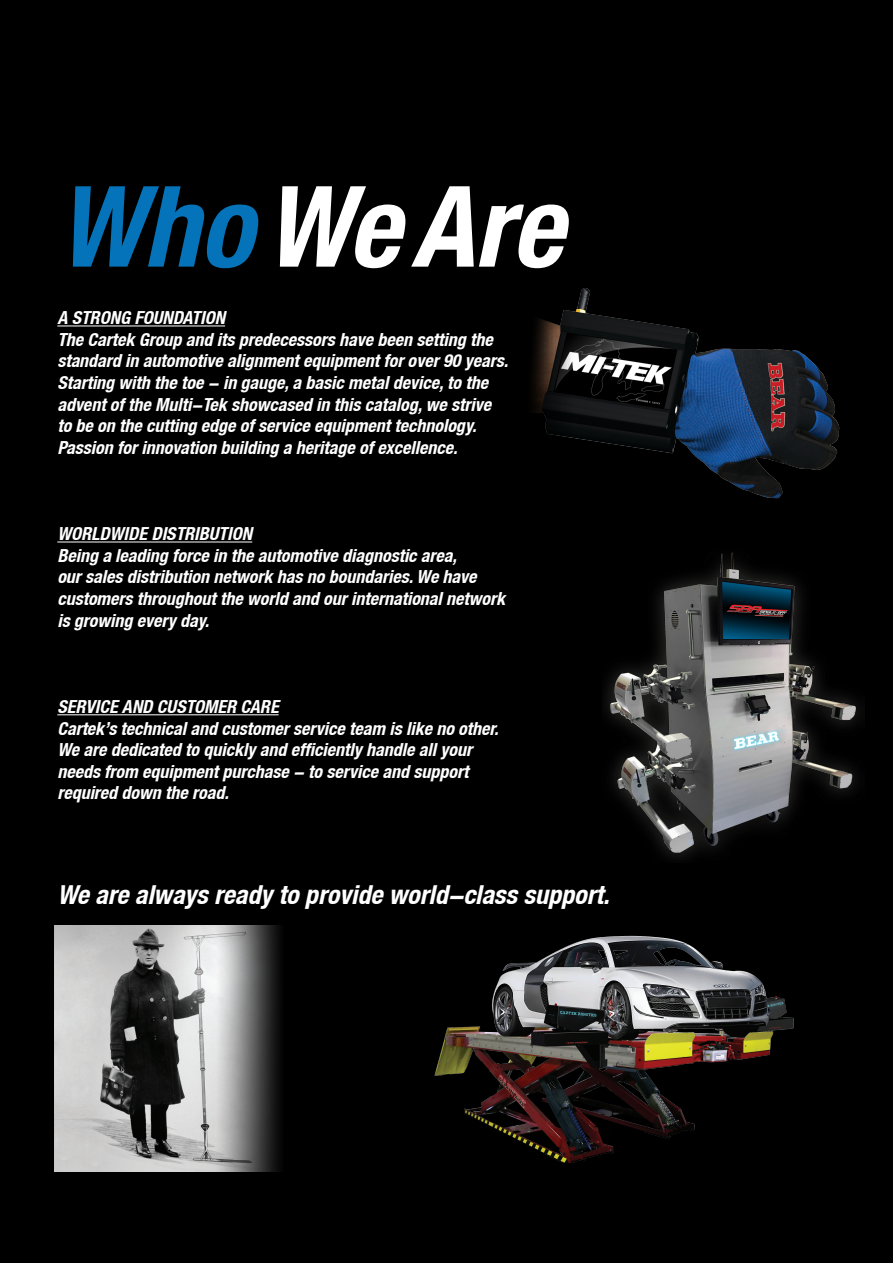
<style>
.page{position:relative;width:893px;height:1263px;background:#000}
.page>*{position:absolute;margin:0;border:0;box-sizing:border-box;transform-origin:0 0}
.t1{font:italic 700 condensed 112.5px "Helvetica Neue LT";color:#fff}
.t2{font:italic 700 condensed 26.1px "Helvetica Neue LT";color:#fff}
.t3{font:italic 700 condensed 18px/21.6px "Helvetica Neue LT";color:#fff}
.s1{color:#0473b9}
</style>
<div class="page">
<hr style="left:57px;top:325px;width:168px;height:1px;background:#fff">
<hr style="left:57px;top:541px;width:195px;height:1px;background:#fff">
<hr style="left:57px;top:714px;width:222px;height:1px;background:#fff">
<img style="left:434px;top:935px;width:360px;height:227px">
<img style="left:533px;top:288px;width:307px;height:211px">
<img style="left:606px;top:552px;width:254px;height:306px">
<img style="left:54px;top:926px;width:226px;height:245px">
<h1 class="t1" style="left:57px;top:158px;width:507px"><span class="s1">Who</span> We Are</h1>
<p class="t3" style="left:57px;top:307px;width:452px">A STRONG FOUNDATION<br>The Cartek Group and its predecessors have been setting the standard in automotive alignment equipment for over 90 years.<br>Starting with the toe - in gauge, a basic metal device, to the advent of the Multi-Tek showcased in this catalog, we strive to be on the cutting edge of service equipment technology.<br>Passion for innovation building a heritage of excellence.</p>
<p class="t3" style="left:57px;top:523px;width:449px">WORLDWIDE DISTRIBUTION<br>Being a leading force in the automotive diagnostic area,<br>our sales distribution network has no boundaries. We have customers throughout the world and our international network is growing every day.</p>
<p class="t3" style="left:57px;top:695px;width:443px">SERVICE AND CUSTOMER CARE<br>Cartek’s technical and customer service team is like no other.<br>We are dedicated to quickly and efficiently handle all your needs from equipment purchase - to service and support required down the road.</p>
<h2 class="t2" style="left:57px;top:879px;width:554px">We are always ready to provide world-class support.</h2>
</div>
